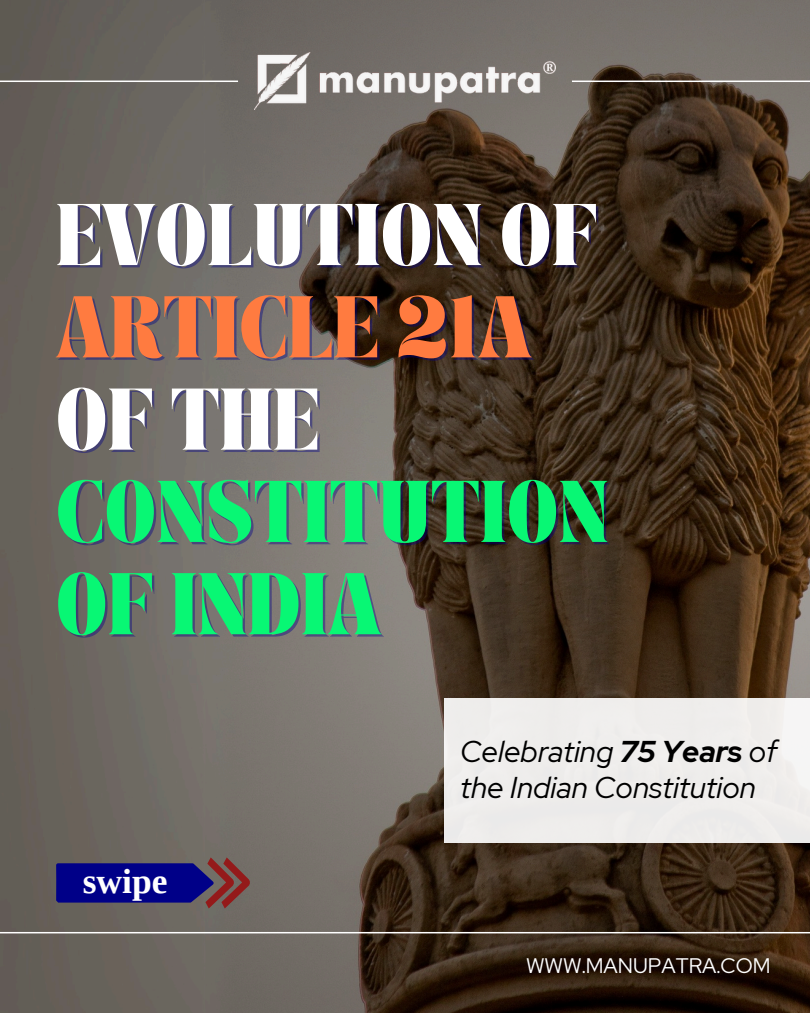
<style>
.page{position:relative;width:810px;height:1013px;background:#fff}
.page>*{position:absolute;margin:0;border:0;box-sizing:border-box;transform-origin:0 0}
.t1{font:700 53.6px "TANASHFORD";color:#08f774}
.t2{font:700 53.6px "TANASHFORD";color:#fff}
.t3{font:700 53.6px "TANASHFORD";color:#ff7b40}
.t4{font:700 35.5px "Liberation Serif";color:#fff}
.t5{font:italic 30px/36px "Red Hat Display";color:#000}
.t6{font:21px "Red Hat Display";color:#fff}
.s1{font-weight:700}
</style>
<div class="page">
<img style="left:0;top:0;width:810px;height:1012px">
<hr style="left:572px;top:80px;width:238px;height:2px;background:#fff">
<hr style="left:0;top:80px;width:238px;height:2px;background:#fff">
<hr style="left:0;top:932px;width:810px;height:1px;background:#fff">
<div style="left:444px;top:697px;width:366px;height:145px;background:#efedec"></div>
<svg style="left:56px;top:857px;width:194px;height:51px"></svg>
<img style="left:255px;top:53px;width:300px;height:57px">
<p class="t2" style="left:56px;top:201px;width:543px">EVOLUTION OF</p>
<h1 class="t3" style="left:56px;top:293px;width:478px">ARTICLE 21A</h1>
<h2 class="t2" style="left:56px;top:385px;width:264px">OF THE</h2>
<p class="t1" style="left:56px;top:477px;width:554px">CONSTITUTION</p>
<p class="t1" style="left:56px;top:570px;width:327px">OF INDIA</p>
<p class="t4" style="left:83px;top:861px;width:86px">swipe</p>
<p class="t5" style="left:460px;top:733px;width:318px">Celebrating <span class="s1">75 Years</span> of the Indian Constitution</p>
<p class="t6" style="left:526px;top:951px;width:246px">WWW.MANUPATRA.COM</p>
</div>
